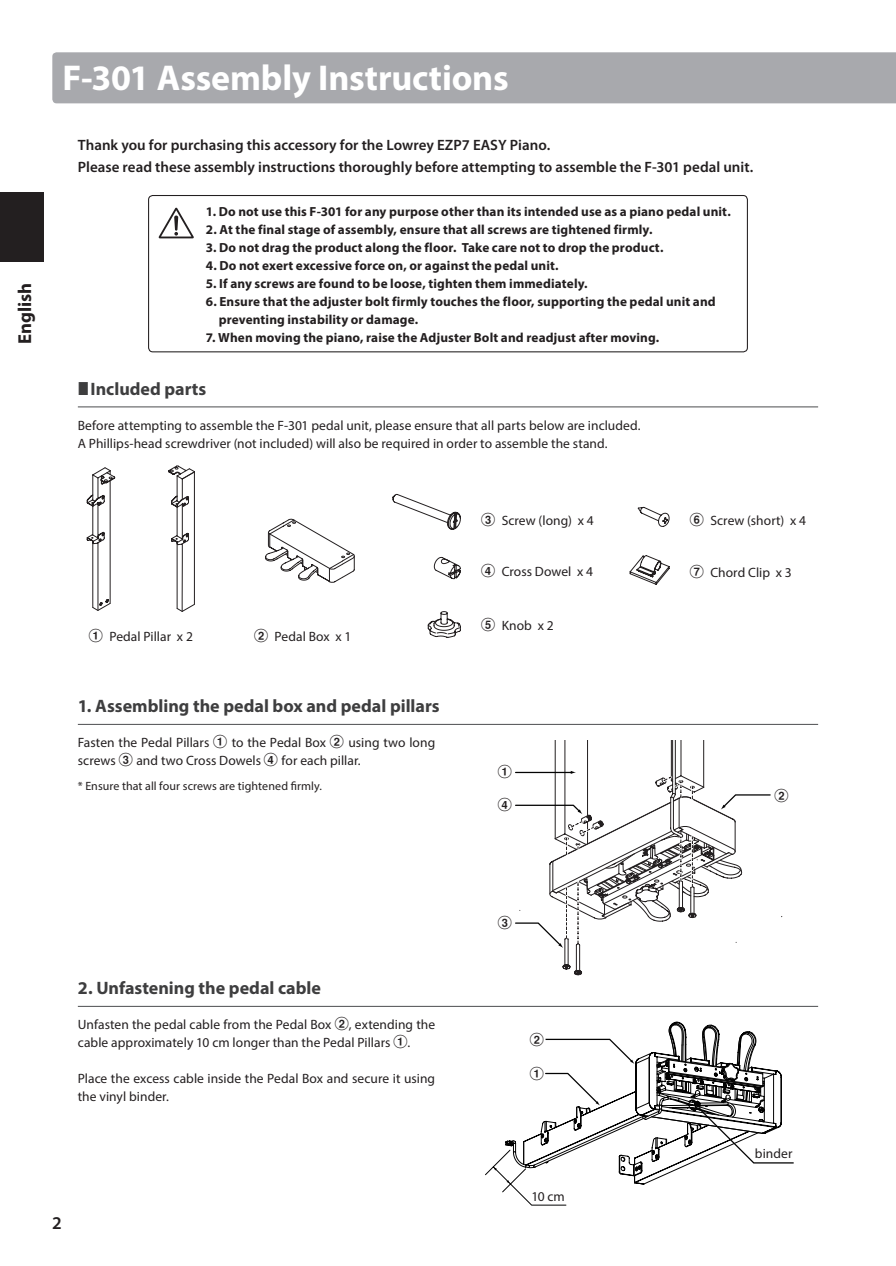
<style>
.page{position:relative;width:896px;height:1266px;background:#fff}
.page>*{position:absolute;margin:0;border:0;box-sizing:border-box;transform-origin:0 0}
._01_Section_Title{font:700 36px "Myriad Pro";letter-spacing:-.005em;color:#fff}
.t1{font:700 18.75px "Myriad Pro";color:#231f20}
._04_Body_Title{font:700 18px "Myriad Pro";color:#3e3e3f}
.Page_No__Left{font:600 18px "Myriad Pro";color:#231f20}
._03_Function_Explana{font:600 15px "Myriad Pro";color:#231f20}
._06_Body_Main_L-inde{font:13.5px/18px "Myriad Pro";color:#231f20}
._22_キャプション{font:13.5px "Circle Posi A";color:#231f20}
.t2{font:700 13.2px/18px "Myriad Pro";letter-spacing:.01em;color:#231f20}
._06_Body_Main_Note{font:12px "Myriad Pro";letter-spacing:.005em;color:#231f20}
.s1{font-family:"Circle Posi A"}
</style>
<div class="page">
<div style="left:0;top:193px;width:44px;height:69px;background:#231f20"></div>
<hr style="left:78px;top:406px;width:740px;height:1px;background:#57585a">
<hr style="left:78px;top:724px;width:740px;height:1px;background:#57585a">
<hr style="left:78px;top:1005px;width:740px;height:1px;background:#57585a">
<div style="left:148px;top:195px;width:599px;height:157px;border:1px solid #231f20;border-radius:4px"></div>
<svg style="left:159px;top:208px;width:35px;height:30px"></svg>
<svg style="left:434px;top:557px;width:27px;height:22px"></svg>
<svg style="left:87px;top:467px;width:28px;height:144px"></svg>
<svg style="left:168px;top:465px;width:27px;height:147px"></svg>
<svg style="left:265px;top:518px;width:90px;height:64px"></svg>
<svg style="left:428px;top:611px;width:33px;height:27px"></svg>
<svg style="left:392px;top:494px;width:69px;height:36px"></svg>
<svg style="left:637px;top:507px;width:32px;height:20px"></svg>
<svg style="left:629px;top:555px;width:40px;height:30px"></svg>
<div style="left:52px;top:52px;width:843px;height:51px;background:#a8a9ad"></div>
<svg style="left:505px;top:1021px;width:289px;height:163px"></svg>
<svg style="left:515px;top:740px;width:256px;height:235px"></svg>
<h2 class="t1" style="left:12px;top:344px;width:63px;rotate:-90deg">English</h2>
<p class="_01_Section_Title" style="left:62px;top:54px;width:448px">F-301 Assembly Instructions</p>
<p class="_03_Function_Explana" style="left:78px;top:137px;width:474px">Thank you for purchasing this accessory for the Lowrey EZP7 EASY Piano.</p>
<p class="_03_Function_Explana" style="left:78px;top:159px;width:677px">Please read these assembly instructions thoroughly before attempting to assemble the F-301 pedal unit.</p>
<p class="t2" style="left:206px;top:202px;width:526px">1. Do not use this F-301 for any purpose other than its intended use as a piano pedal unit.</p>
<p class="t2" style="left:206px;top:220px;width:448px">2. At the final stage of assembly, ensure that all screws are tightened firmly.</p>
<p class="t2" style="left:206px;top:238px;width:459px">3. Do not drag the product along the floor. Take care not to drop the product.</p>
<p class="t2" style="left:206px;top:256px;width:354px">4. Do not exert excessive force on, or against the pedal unit.</p>
<p class="t2" style="left:206px;top:274px;width:383px">5. If any screws are found to be loose, tighten them immediately.</p>
<p class="t2" style="left:219px;top:292px;width:498px;text-indent:-13px">6. Ensure that the adjuster bolt firmly touches the floor, supporting the pedal unit and preventing instability or damage.</p>
<p class="t2" style="left:206px;top:328px;width:455px">7. When moving the piano, raise the Adjuster Bolt and readjust after moving.</p>
<p class="_04_Body_Title" style="left:91px;top:377px;width:117px">Included parts</p>
<p class="_06_Body_Main_L-inde" style="left:78px;top:416px;width:564px">Before attempting to assemble the F-301 pedal unit, please ensure that all parts below are included.</p>
<p class="_06_Body_Main_L-inde" style="left:78px;top:434px;width:531px">A Phillips-head screwdriver (not included) will also be required in order to assemble the stand.</p>
<p class="_06_Body_Main_L-inde" style="left:89px;top:627px;width:106px"><span class="s1">A</span> Pedal Pillar x 2</p>
<p class="_06_Body_Main_L-inde" style="left:254px;top:627px;width:99px"><span class="s1">B</span> Pedal Box x 1</p>
<p class="_04_Body_Title" style="left:78px;top:694px;width:363px">1. Assembling the pedal box and pedal pillars</p>
<p class="_06_Body_Main_L-inde" style="left:78px;top:733px;width:359px">Fasten the Pedal Pillars <span class="s1">A</span> to the Pedal Box <span class="s1">B</span> using two long screws <span class="s1">C</span> and two Cross Dowels <span class="s1">D</span> for each pillar.</p>
<p class="_06_Body_Main_Note" style="left:78px;top:778px;width:245px">* Ensure that all four screws are tightened firmly.</p>
<p class="_06_Body_Main_L-inde" style="left:481px;top:511px;width:114px"><span class="s1">C</span> Screw (long) x 4</p>
<p class="_06_Body_Main_L-inde" style="left:481px;top:562px;width:113px"><span class="s1">D</span> Cross Dowel x 4</p>
<p class="_06_Body_Main_L-inde" style="left:481px;top:616px;width:74px"><span class="s1">E</span> Knob x 2</p>
<p class="_22_キャプション" style="left:498px;top:765px;width:16px">A</p>
<p class="_22_キャプション" style="left:498px;top:798px;width:16px">D</p>
<p class="_06_Body_Main_L-inde" style="left:689px;top:511px;width:118px"><span class="s1">F</span> Screw (short) x 4</p>
<p class="_06_Body_Main_L-inde" style="left:689px;top:563px;width:103px"><span class="s1">G</span> Chord Clip x 3</p>
<p class="_22_キャプション" style="left:774px;top:788px;width:16px">B</p>
<p class="_04_Body_Title" style="left:78px;top:976px;width:244px">2. Unfastening the pedal cable</p>
<p class="_06_Body_Main_L-inde" style="left:78px;top:1015px;width:359px">Unfasten the pedal cable from the Pedal Box <span class="s1">B</span>, extending the cable approximately 10 cm longer than the Pedal Pillars <span class="s1">A</span>.</p>
<p class="_06_Body_Main_L-inde" style="left:78px;top:1069px;width:359px">Place the excess cable inside the Pedal Box and secure it using the vinyl binder.</p>
<p class="Page_No__Left" style="left:52px;top:1212px;width:11px">2</p>
<p class="_22_キャプション" style="left:498px;top:915px;width:16px">C</p>
<p class="_22_キャプション" style="left:530px;top:1032px;width:16px">B</p>
<p class="_22_キャプション" style="left:530px;top:1066px;width:16px">A</p>
<p class="_06_Body_Main_L-inde" style="left:531px;top:1186px;width:35px">10 cm</p>
<p class="_06_Body_Main_L-inde" style="left:755px;top:1144px;width:39px">binder</p>
</div>
